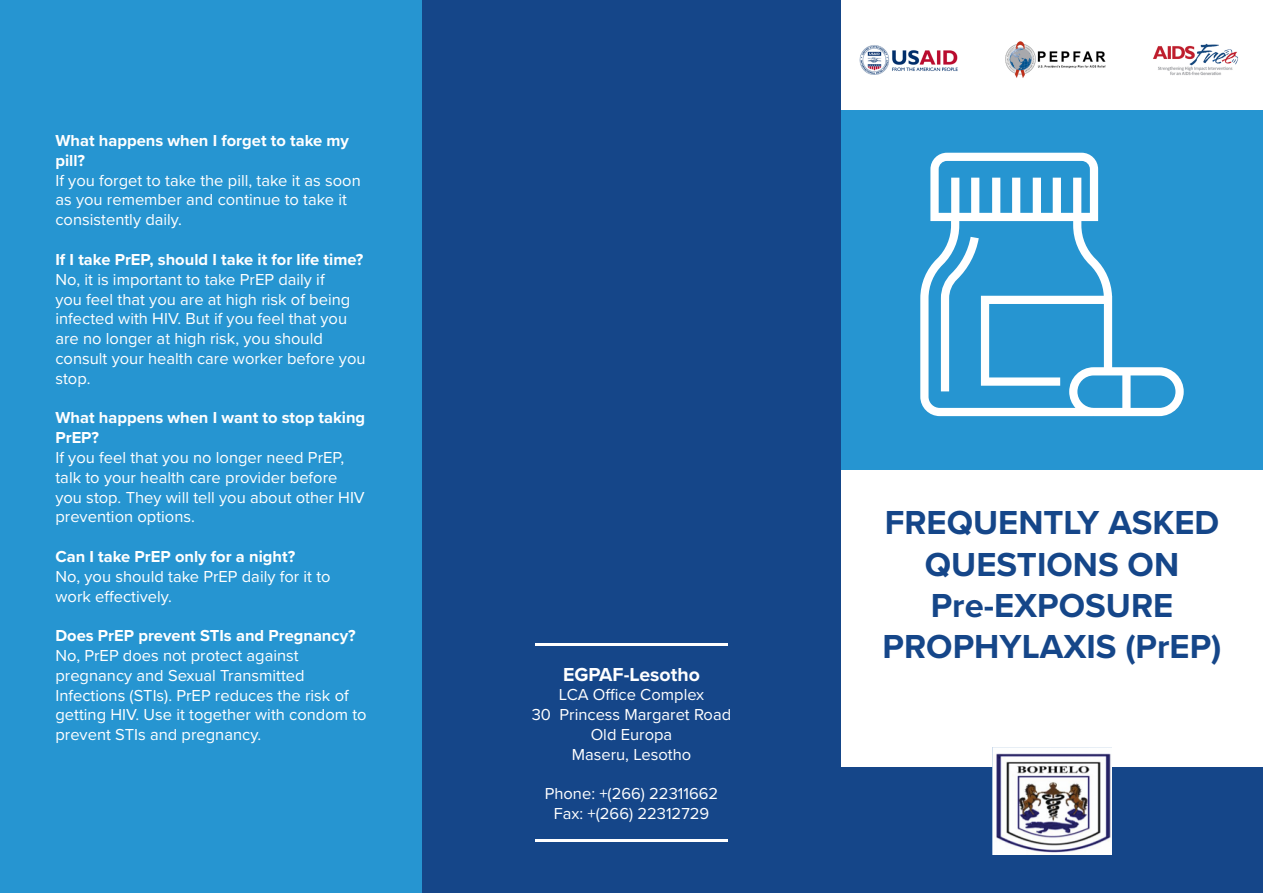
<style>
.page{position:relative;width:1263px;height:893px;background:#fff}
.page>*{position:absolute;margin:0;border:0;box-sizing:border-box;transform-origin:0 0}
.t1{font:700 34.5px/41.4px "Proxima Nova";color:#154689;text-align:center}
.t2{font:700 19.5px "Proxima Nova";color:#fff}
.t3{font:16.5px/19.8px "Proxima Nova";color:#fff}
.t4{font:700 16.5px/19.8px "Proxima Nova";color:#fff}
</style>
<div class="page">
<div style="left:421px;top:0;width:420px;height:893px;background:#154689"></div>
<div style="left:0;top:0;width:421px;height:893px;background:#2695d1"></div>
<div style="left:841px;top:111px;width:422px;height:359px;background:#2695d1"></div>
<div style="left:841px;top:767px;width:421px;height:126px;background:#154689"></div>
<svg style="left:920px;top:153px;width:264px;height:263px"></svg>
<svg style="left:941px;top:237px;width:38px;height:154px"></svg>
<hr style="left:535px;top:643px;width:193px;height:2px;background:#fff">
<hr style="left:535px;top:839px;width:193px;height:2px;background:#fff">
<img style="left:859px;top:41px;width:379px;height:37px">
<img style="left:992px;top:748px;width:120px;height:107px">
<p class="t4" style="left:55px;top:130px;width:295px">What happens when I forget to take my pill?</p>
<p class="t3" style="left:55px;top:170px;width:307px">If you forget to take the pill, take it as soon as you remember and continue to take it consistently daily.</p>
<p class="t4" style="left:55px;top:249px;width:309px">If I take PrEP, should I take it for life time?</p>
<p class="t3" style="left:55px;top:269px;width:312px">No, it is important to take PrEP daily if<br>you feel that you are at high risk of being infected with HIV. But if you feel that you are no longer at high risk, you should consult your health care worker before you stop.</p>
<p class="t4" style="left:55px;top:408px;width:311px">What happens when I want to stop taking<br>PrEP?</p>
<p class="t3" style="left:55px;top:447px;width:311px">If you feel that you no longer need PrEP, talk to your health care provider before you stop. They will tell you about other HIV prevention options.</p>
<p class="t4" style="left:55px;top:546px;width:241px">Can I take PrEP only for a night?</p>
<p class="t3" style="left:55px;top:566px;width:277px">No, you should take PrEP daily for it to work effectively.</p>
<p class="t4" style="left:55px;top:625px;width:302px">Does PrEP prevent STIs and Pregnancy?</p>
<p class="t3" style="left:55px;top:645px;width:313px">No, PrEP does not protect against pregnancy and Sexual Transmitted Infections (STIs). PrEP reduces the risk of getting HIV. Use it together with condom to prevent STIs and pregnancy.</p>
<p class="t2" style="left:563px;top:659px;width:138px">EGPAF-Lesotho</p>
<p class="t3" style="left:559px;top:684px;width:147px">LCA Office Complex</p>
<p class="t3" style="left:532px;top:704px;width:201px">30 Princess Margaret Road</p>
<p class="t3" style="left:591px;top:724px;width:83px">Old Europa</p>
<p class="t3" style="left:572px;top:744px;width:121px">Maseru, Lesotho</p>
<p class="t3" style="left:545px;top:783px;width:175px">Phone: +(266) 22311662</p>
<p class="t3" style="left:554px;top:803px;width:157px">Fax: +(266) 22312729</p>
<p class="t1" style="left:885px;top:501px;width:336px">FREQUENTLY ASKED<br>QUESTIONS ON</p>
<p class="t1" style="left:931px;top:584px;width:244px">Pre-EXPOSURE</p>
<p class="t1" style="left:882px;top:625px;width:340px">PROPHYLAXIS (PrEP)</p>
</div>
